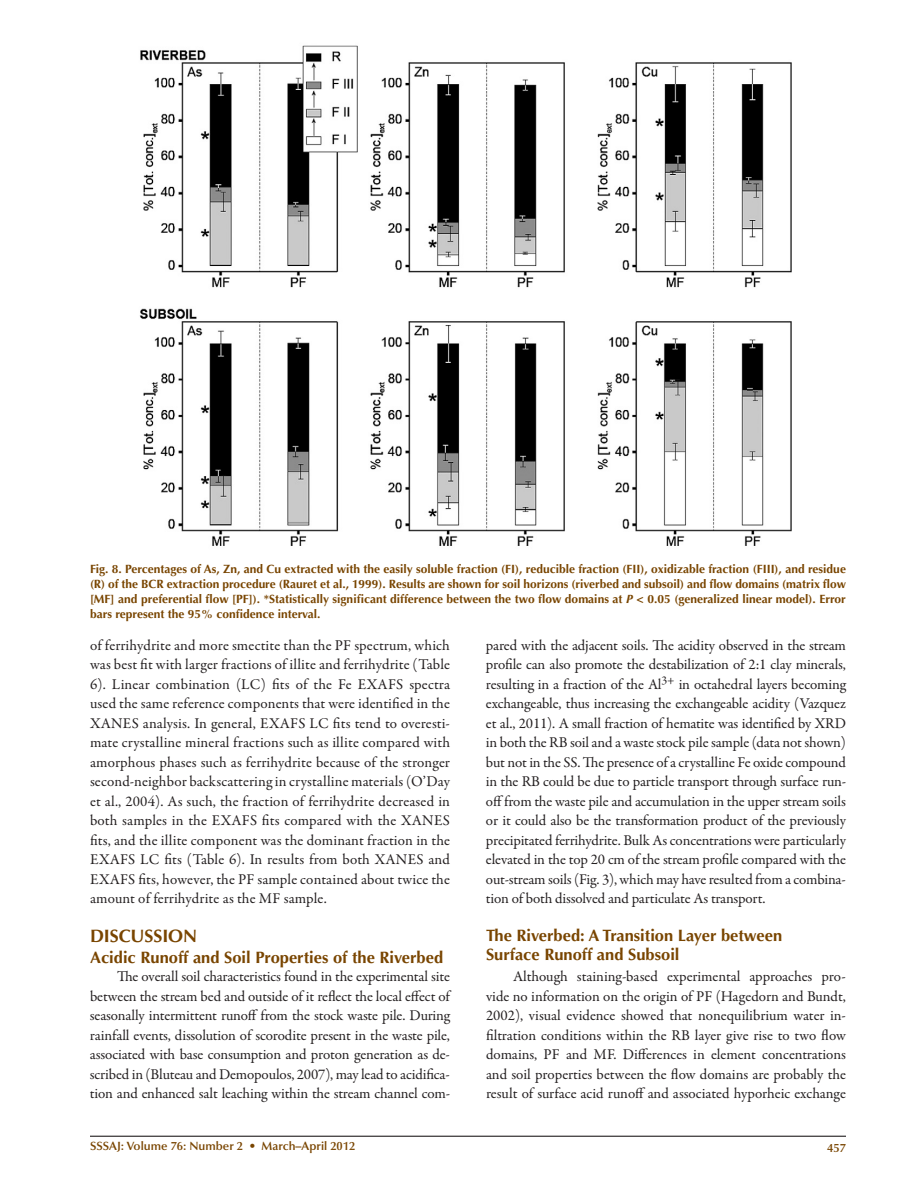
<style>
.page{position:relative;width:918px;height:1188px;background:#fff}
.page>*{position:absolute;margin:0;border:0;box-sizing:border-box;transform-origin:0 0}
.t1{font:700 18px "Optima LT Std";letter-spacing:-.005em;color:#794500}
.t2{font:700 16.5px/19.5px "Optima LT Std";color:#794500}
.t3{font:15px/19.5px "Garamond Premr Pro";letter-spacing:-.005em;color:#231f20;text-align:justify}
.t4{font:700 12px/15px "Optima LT Std";color:#794500;text-align:justify}
.t5{font:600 12px "Optima LT Std";color:#794500}
.s1{font-style:italic}
</style>
<div class="page">
<hr style="left:90px;top:1136px;width:756px;height:1px;background:#231f20">
<img style="left:139px;top:45px;width:653px;height:501px">
<p class="t4" style="left:90px;top:562px;width:758px">Fig. 8. Percentages of As, Zn, and Cu extracted with the easily soluble fraction (FI), reducible fraction (FII), oxidizable fraction (FIII), and residue (R) of the BCR extraction procedure (Rauret et al., 1999). Results are shown for soil horizons (riverbed and subsoil) and flow domains (matrix flow [MF] and preferential flow [PF]). *Statistically significant difference between the two flow domains at <span class="s1">P</span> &lt; 0.05 (generalized linear model). Error bars represent the 95% confidence interval.</p>
<p class="t3" style="left:90px;top:636px;width:362px">of ferrihydrite and more smectite than the PF spectrum, which was best fit with larger fractions of illite and ferrihydrite (Table 6). Linear combination (LC) fits of the Fe EXAFS spectra used the same reference components that were identified in the XANES analysis. In general, EXAFS LC fits tend to overesti&shy;mate crystalline mineral fractions such as illite compared with amorphous phases such as ferrihydrite because of the stronger second-neighbor backscattering in crystalline materials (O’Day et al., 2004). As such, the fraction of ferrihydrite decreased in both samples in the EXAFS fits compared with the XANES fits, and the illite component was the dominant fraction in the EXAFS LC fits (Table 6). In results from both XANES and EXAFS fits, however, the PF sample contained about twice the amount of ferrihydrite as the MF sample.</p>
<p class="t1" style="left:90px;top:927px;width:109px">DISCUSSION</p>
<p class="t2" style="left:90px;top:948px;width:355px">Acidic Runoff and Soil Properties of the Riverbed</p>
<p class="t3" style="left:90px;top:967px;width:362px;text-indent:27px">The overall soil characteristics found in the experimental site between the stream bed and outside of it reflect the local effect of seasonally intermittent runoff from the stock waste pile. During rainfall events, dissolution of scorodite present in the waste pile, associated with base consumption and proton generation as de&shy;scribed in (Bluteau and Demopoulos, 2007), may lead to acidifica&shy;tion and enhanced salt leaching within the stream channel com-</p>
<p class="t3" style="left:486px;top:636px;width:362px">pared with the adjacent soils. The acidity observed in the stream profile can also promote the destabilization of 2:1 clay minerals, resulting in a fraction of the Al<sup>3+</sup> in octahedral layers becoming exchangeable, thus increasing the exchangeable acidity (Vazquez et al., 2011). A small fraction of hematite was identified by XRD in both the RB soil and a waste stock pile sample (data not shown) but not in the SS. The presence of a crystalline Fe oxide compound in the RB could be due to particle transport through surface run&shy;off from the waste pile and accumulation in the upper stream soils or it could also be the transformation product of the previously precipitated ferrihydrite. Bulk As concentrations were particularly elevated in the top 20 cm of the stream profile compared with the out-stream soils (Fig. 3), which may have resulted from a combina&shy;tion of both dissolved and particulate As transport.</p>
<p class="t2" style="left:486px;top:926px;width:298px">The Riverbed: A Transition Layer between<br>Surface Runoff and Subsoil</p>
<p class="t3" style="left:486px;top:967px;width:362px;text-indent:27px">Although staining-based experimental approaches pro&shy;vide no information on the origin of PF (Hagedorn and Bundt, 2002), visual evidence showed that nonequilibrium water in&shy;filtration conditions within the RB layer give rise to two flow domains, PF and MF. Differences in element concentrations and soil properties between the flow domains are probably the result of surface acid runoff and associated hyporheic exchange</p>
<p class="t5" style="left:90px;top:1140px;width:267px">SSSAJ: Volume 76: Number 2 • March–April 2012</p>
<p class="t5" style="left:827px;top:1142px;width:20px">457</p>
</div>
